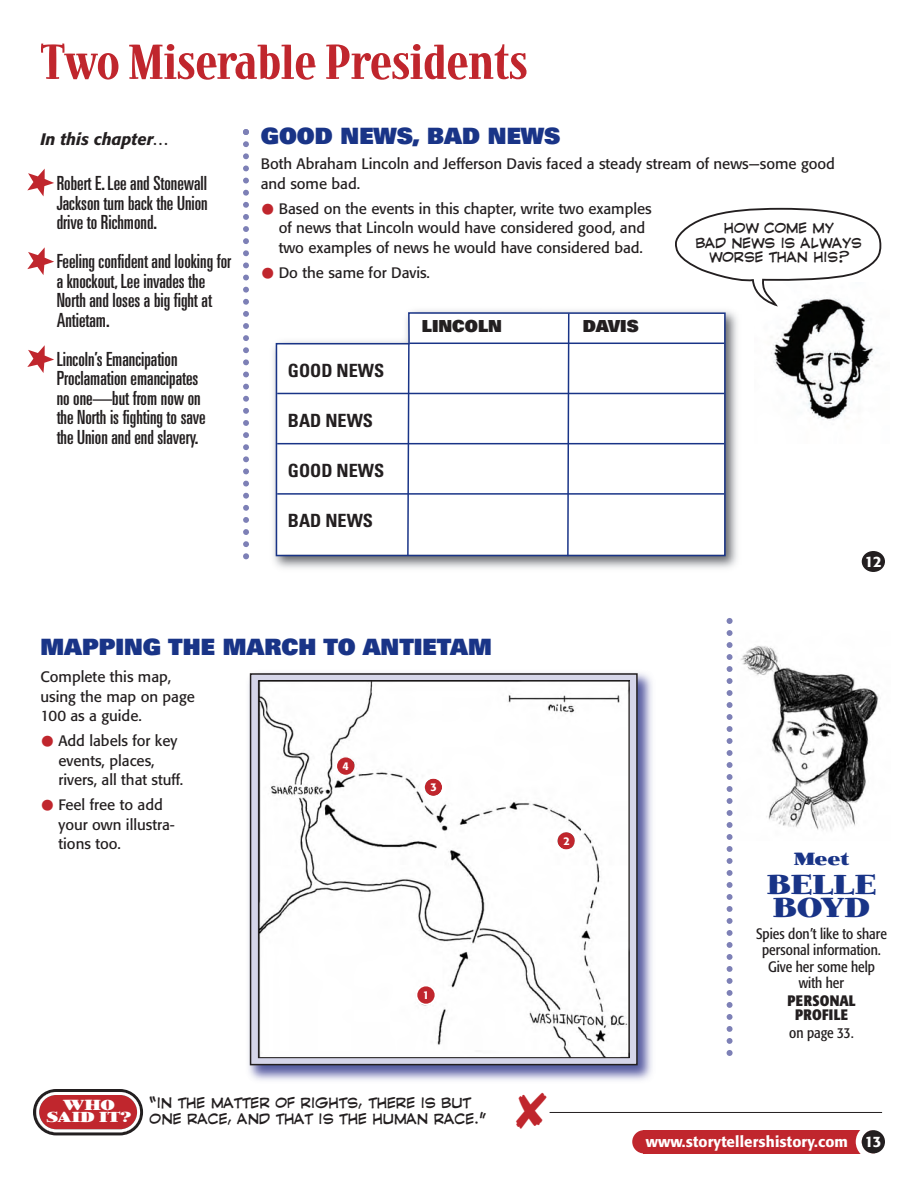
<style>
.page{position:relative;width:918px;height:1188px;background:#fff}
.page>*{position:absolute;margin:0;border:0;box-sizing:border-box;transform-origin:0 0}
.t1{font:51px "Jimbo MM.525.wt.350.wd";color:#c0262d}
.t2{font:28.5px/22.5px "Jimbo MM.680.wt.725.wd";color:#193487}
.t3{font:900 22.5px "Univers";color:#193487}
.t4{font:ultra-condensed 19.5px/19.5px "Univers";color:#231f20}
.t5{font:700 condensed 18.3px "Univers";color:#231f20}
.t6{font:18px "Jimbo MM.800.wt.350.wd";color:#193487}
.t7{font:900 16.65px "Univers";color:#231f20}
.t8{font:italic 500 16.5px "Formata";color:#231f20}
.t9{font:15px/19.5px "Formata";color:#231f20}
.t10{font:condensed 15px/16.5px "Formata";color:#231f20;text-align:center}
.t11{font:500 15px "Formata";letter-spacing:.01em;color:#fff}
.t12{font:700 condensed 15px/13.5px "Formata";letter-spacing:.02em;color:#231f20;text-align:center}
.t13{font:15px/12px "Jimbo MM.800.wt.350.wd";color:#fff;text-align:center}
.t14{font:13.5px/16.5px "CC Comicrazy";color:#231f20}
.t15{font:13.2px/14.4px "CC Comicrazy";color:#231f20;text-align:center}
.t16{font:500 11.1px "Formata";color:#fff}
.s1{font-size:42px;color:#c0262d}
</style>
<div class="page">
<div style="left:862px;top:551px;width:23px;height:21px;background:#231f20;border-radius:50%"></div>
<svg style="left:243px;top:129px;width:6px;height:430px"></svg>
<img style="left:771px;top:307px;width:105px;height:113px">
<svg style="left:675px;top:208px;width:206px;height:99px"></svg>
<img style="left:740px;top:646px;width:139px;height:185px">
<svg style="left:727px;top:618px;width:6px;height:438px"></svg>
<svg style="left:33px;top:1089px;width:110px;height:46px"></svg>
<hr style="left:550px;top:1112px;width:332px;height:1px;background:#231f20">
<div style="left:643px;top:1130px;width:232px;height:23px;background:#c0262d"></div>
<svg style="left:856px;top:1130px;width:29px;height:24px"></svg>
<div style="left:862px;top:1130px;width:23px;height:23px;background:#231f20;border-radius:50%"></div>
<div style="left:632px;top:1130px;width:24px;height:23px;background:#c0262d;border-radius:50%"></div>
<img style="left:273px;top:304px;width:470px;height:265px">
<svg style="left:276px;top:312px;width:450px;height:244px"></svg>
<hr style="left:410px;top:343px;width:314px;height:1px;background:#193487">
<hr style="left:277px;top:393px;width:447px;height:1px;background:#193487">
<hr style="left:277px;top:443px;width:447px;height:1px;background:#193487">
<hr style="left:277px;top:493px;width:447px;height:2px;background:#193487">
<svg style="left:406px;top:342px;width:4px;height:215px"></svg>
<svg style="left:566px;top:312px;width:4px;height:246px"></svg>
<svg style="left:27px;top:169px;width:27px;height:27px"></svg>
<svg style="left:27px;top:247px;width:27px;height:28px"></svg>
<svg style="left:27px;top:345px;width:27px;height:28px"></svg>
<img style="left:248px;top:673px;width:404px;height:408px">
<svg style="left:253px;top:676px;width:382px;height:386px;background:#c2c2d4"></svg>
<div style="left:250px;top:673px;width:388px;height:392px;border:2px solid #231f20"></div>
<img style="left:260px;top:683px;width:367px;height:373px">
<div style="left:258px;top:681px;width:371px;height:377px;border:1px solid #231f20"></div>
<div style="left:337px;top:757px;width:17px;height:18px;background:#c0262d;border-radius:50%"></div>
<svg style="left:420px;top:774px;width:27px;height:26px"></svg>
<svg style="left:553px;top:828px;width:26px;height:26px"></svg>
<svg style="left:416px;top:985px;width:20px;height:20px"></svg>
<div style="left:417px;top:986px;width:18px;height:18px;background:#c0262d;border-radius:50%"></div>
<h1 class="t1" style="left:40px;top:45px;width:488px">Two Miserable Presidents</h1>
<p class="t8" style="left:40px;top:132px;width:131px">In this chapter…</p>
<h3 class="t4" style="left:57px;top:175px;width:153px;text-align:justify">Robert E.Lee and Stonewall Jackson turn back the Union drive to Richmond.</h3>
<h3 class="t4" style="left:57px;top:253px;width:176px">Feeling confident and looking for a knockout,Lee invades the<br>North and loses a big fight at<br>Antietam.</h3>
<h3 class="t4" style="left:57px;top:351px;width:150px">Lincoln’s Emancipation<br>Proclamation emancipates no one—but from now on the North is fighting to save the Union and end slavery.</h3>
<h3 class="t3" style="left:261px;top:128px;width:301px">GOOD NEWS, BAD NEWS</h3>
<p class="t9" style="left:261px;top:156px;width:576px">Both Abraham Lincoln and Jefferson Davis faced a steady stream of news—some good and some bad.</p>
<p class="t9" style="left:279px;top:200px;width:375px;text-indent:-18px"><span class="s1">•</span> Based on the events in this chapter, write two examples of news that Lincoln would have considered good, and two examples of news he would have considered bad.</p>
<p class="t9" style="left:261px;top:264px;width:171px"><span class="s1">•</span> Do the same for Davis.</p>
<p class="t15" style="left:696px;top:222px;width:168px">HOW COME MY<br>BAD NEWS IS ALWAYS<br>WORSE THAN HIS?</p>
<p class="t5" style="left:288px;top:363px;width:98px">GOOD NEWS</p>
<p class="t5" style="left:288px;top:414px;width:87px">BAD NEWS</p>
<p class="t5" style="left:288px;top:464px;width:98px">GOOD NEWS</p>
<p class="t5" style="left:288px;top:514px;width:87px">BAD NEWS</p>
<p class="t7" style="left:422px;top:320px;width:82px">LINCOLN</p>
<p class="t7" style="left:583px;top:320px;width:57px">DAVIS</p>
<p class="t11" style="left:865px;top:555px;width:18px">12</p>
<h3 class="t3" style="left:40px;top:638px;width:453px">MAPPING THE MARCH TO ANTIETAM</h3>
<p class="t9" style="left:40px;top:669px;width:156px">Complete this map, using the map on page<br>100 as a guide.</p>
<p class="t9" style="left:59px;top:733px;width:126px;text-indent:-18px"><span class="s1">•</span> Add labels for key events, places, rivers, all that stuff.</p>
<p class="t9" style="left:59px;top:796px;width:118px;text-indent:-18px"><span class="s1">•</span> Feel free to add your own illustra&shy;tions too.</p>
<p class="t16" style="left:342px;top:761px;width:8px">4</p>
<p class="t16" style="left:431px;top:783px;width:8px">3</p>
<p class="t16" style="left:423px;top:990px;width:8px">1</p>
<p class="t13" style="left:46px;top:1100px;width:86px">WHO<br>SAID IT?</p>
<p class="t14" style="left:150px;top:1095px;width:338px">“IN THE MATTER OF RIGHTS, THERE IS BUT<br>ONE RACE, AND THAT IS THE HUMAN RACE.”</p>
<p class="t16" style="left:563px;top:836px;width:8px">2</p>
<p class="t6" style="left:794px;top:853px;width:57px">Meet</p>
<h2 class="t2" style="left:767px;top:876px;width:111px">BELLE<br>BOYD</h2>
<p class="t10" style="left:756px;top:926px;width:133px">Spies don’t like to share personal information.<br>Give her some help with her</p>
<p class="t12" style="left:788px;top:995px;width:70px">PERSONAL<br>PROFILE</p>
<p class="t10" style="left:789px;top:1025px;width:66px">on page 33.</p>
<p class="t11" style="left:646px;top:1135px;width:237px">www.storytellershistory.com 13</p>
</div>
